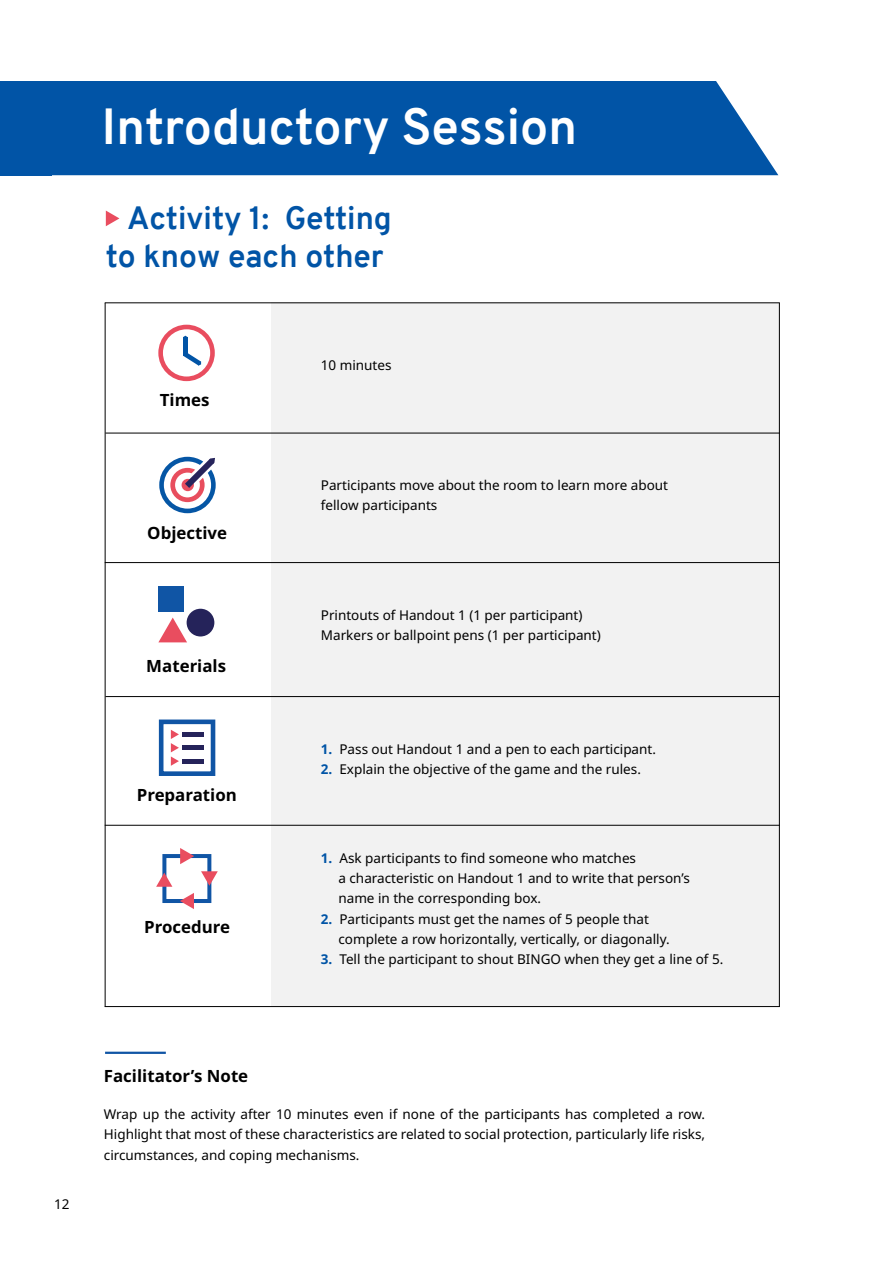
<style>
.page{position:relative;width:893px;height:1263px;background:#fff}
.page>*{position:absolute;margin:0;border:0;box-sizing:border-box;transform-origin:0 0}
.t1{font:700 49.5px "Overpass";color:#fff}
.t2{font:700 31.5px "Overpass";color:#0154a6}
.t3{font:700 16.8px "Noto Sans";color:#000}
.t4{font:13.5px/20.2px "Noto Sans";color:#000}
.s1{font-weight:700;color:#0054a6}
</style>
<div class="page">
<div style="left:272px;top:302px;width:508px;height:704px;background:#f2f2f2"></div>
<div style="left:52px;top:81px;width:726px;height:94px;background:#0154a6"></div>
<div style="left:0;top:81px;width:52px;height:94px;background:#0154a6"></div>
<svg style="left:106px;top:211px;width:13px;height:15px"></svg>
<div style="left:158px;top:325px;width:57px;height:56px;border:5px solid #e94d5f;border-radius:50%"></div>
<div style="left:183px;top:337px;width:5px;height:19px;background:#0154a6"></div>
<svg style="left:183px;top:353px;width:18px;height:13px"></svg>
<svg style="left:159px;top:457px;width:57px;height:56px"></svg>
<div style="left:159px;top:719px;width:56px;height:57px;border:5px solid #1055a5"></div>
<svg style="left:171px;top:730px;width:8px;height:36px"></svg>
<div style="left:182px;top:732px;width:21px;height:5px;background:#25235a"></div>
<div style="left:182px;top:745px;width:21px;height:5px;background:#25235a"></div>
<hr style="left:182px;top:759px;width:21px;height:4px;background:#25235a">
<div style="left:158px;top:586px;width:26px;height:25px;background:#1055a5"></div>
<svg style="left:158px;top:617px;width:29px;height:25px"></svg>
<div style="left:187px;top:609px;width:27px;height:27px;background:#25235a;border-radius:50%"></div>
<div style="left:162px;top:854px;width:49px;height:49px;border:4px solid #1055a5"></div>
<svg style="left:180px;top:848px;width:14px;height:16px"></svg>
<svg style="left:201px;top:871px;width:17px;height:15px"></svg>
<svg style="left:180px;top:893px;width:14px;height:16px"></svg>
<svg style="left:156px;top:873px;width:16px;height:14px"></svg>
<hr style="left:105px;top:1052px;width:61px;height:2px;background:#1055a5">
<hr style="left:105px;top:302px;width:675px;height:1px;background:#000">
<hr style="left:105px;top:433px;width:675px;height:1px;background:#000">
<hr style="left:105px;top:562px;width:675px;height:1px;background:#000">
<hr style="left:105px;top:696px;width:675px;height:1px;background:#000">
<hr style="left:105px;top:825px;width:675px;height:1px;background:#000">
<hr style="left:105px;top:1006px;width:675px;height:1px;background:#000">
<hr style="left:105px;top:303px;width:1px;height:704px;background:#000">
<hr style="left:779px;top:303px;width:1px;height:704px;background:#000">
<p class="t1" style="left:102px;top:91px;width:477px">Introductory Session</p>
<p class="t2" style="left:127px;top:196px;width:266px">Activity 1: Getting</p>
<p class="t2" style="left:106px;top:233px;width:279px">to know each other</p>
<p class="t3" style="left:160px;top:388px;width:51px">Times</p>
<p class="t3" style="left:147px;top:521px;width:81px">Objective</p>
<p class="t3" style="left:146px;top:654px;width:81px">Materials</p>
<p class="t3" style="left:137px;top:783px;width:102px">Preparation</p>
<p class="t3" style="left:144px;top:915px;width:87px">Procedure</p>
<p class="t4" style="left:321px;top:356px;width:72px">10 minutes</p>
<p class="t4" style="left:321px;top:475px;width:349px">Participants move about the room to learn more about fellow participants</p>
<p class="t4" style="left:321px;top:605px;width:263px">Printouts of Handout 1 (1 per participant)</p>
<p class="t4" style="left:321px;top:626px;width:281px">Markers or ballpoint pens (1 per participant)</p>
<p class="t4" style="left:321px;top:739px;width:337px"><span class="s1">1.</span> Pass out Handout 1 and a pen to each participant.</p>
<p class="t4" style="left:321px;top:759px;width:322px"><span class="s1">2.</span> Explain the objective of the game and the rules.</p>
<p class="t4" style="left:321px;top:848px;width:317px"><span class="s1">1.</span> Ask participants to find someone who matches</p>
<p class="t4" style="left:338px;top:868px;width:353px">a characteristic on Handout 1 and to write that person’s</p>
<p class="t4" style="left:338px;top:889px;width:204px">name in the corresponding box.</p>
<p class="t4" style="left:321px;top:909px;width:330px"><span class="s1">2.</span> Participants must get the names of 5 people that</p>
<p class="t4" style="left:338px;top:929px;width:333px">complete a row horizontally, vertically, or diagonally.</p>
<p class="t4" style="left:321px;top:949px;width:404px"><span class="s1">3.</span> Tell the participant to shout BINGO when they get a line of 5.</p>
<p class="t4" style="left:54px;top:1194px;width:17px">12</p>
<p class="t3" style="left:104px;top:1064px;width:146px">Facilitator’s Note</p>
<p class="t4" style="left:104px;top:1104px;width:603px;text-align:justify">Wrap up the activity after 10 minutes even if none of the participants has completed a row.<br>Highlight that most of these characteristics are related to social protection, particularly life risks, circumstances, and coping mechanisms.</p>
</div>
